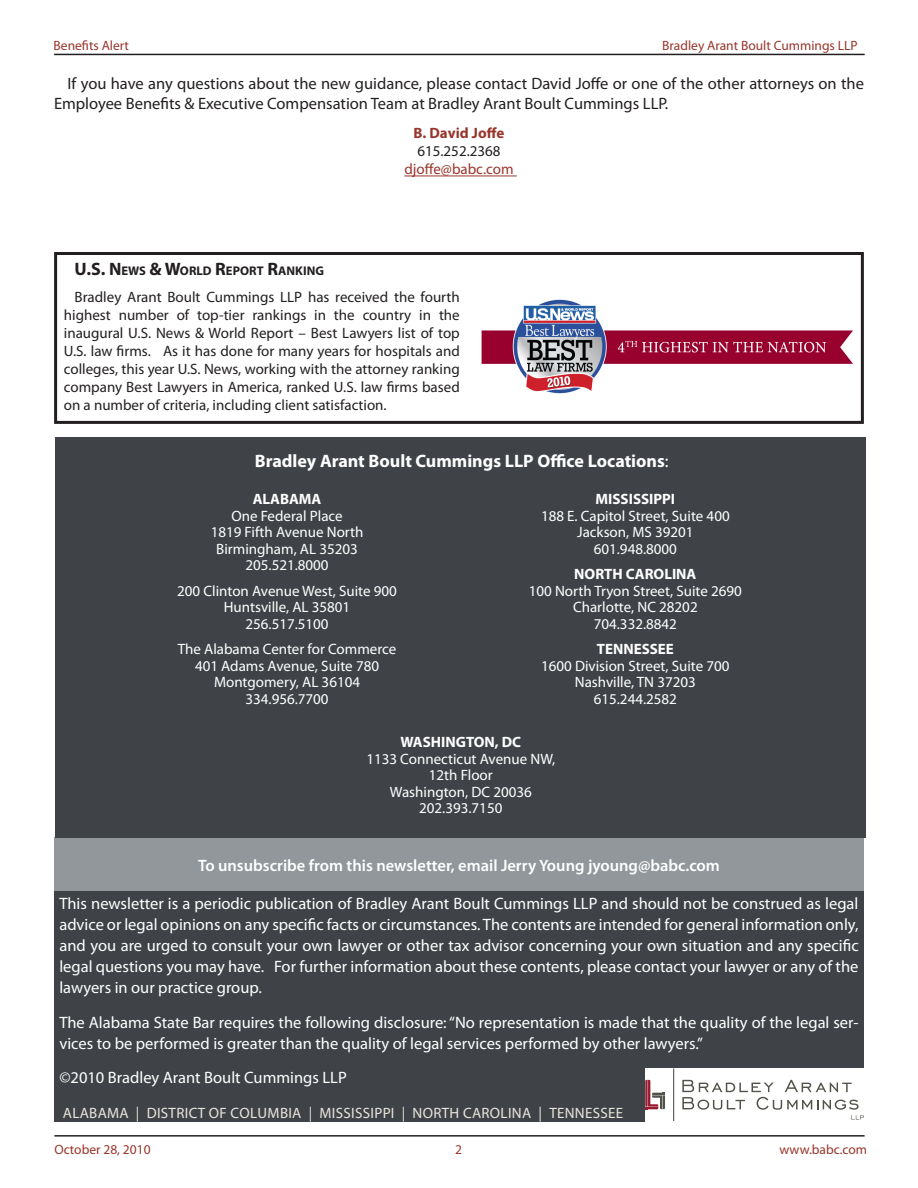
<style>
.page{position:relative;width:918px;height:1188px;background:#fff}
.page>*{position:absolute;margin:0;border:0;box-sizing:border-box;transform-origin:0 0}
.t1{font:700 18px "Myriad Pro";color:#fff}
.t2{font:16.5px/21px "Myriad Pro";color:#fff;text-align:justify}
.Body_Text{font:16.5px/19.5px "Myriad Pro";color:#231f20}
.t3{font:600 16.5px "Myriad Pro";color:#fff}
.t4{font:15px/16.5px "Myriad Pro";color:#fff;text-align:center}
.In_This_Issue__Artic{font:15px/18px "Myriad Pro";color:#231f20;text-align:justify}
.t5{font:15px "Myriad Pro";letter-spacing:.02em;color:#e9e5de}
.t6{font:700 15px "Myriad Pro";color:#fff}
.In_This_Issue__Artic-2{font:15px "Myriad Pro";color:#98352b}
.In_This_Issue__Artic-3{font:700 15px "Myriad Pro";color:#98352b}
.t7{font:13.5px "Myriad Pro";color:#98352b}
.t8{font:700 12.6px "Myriad Pro";color:#231f20}
.s1{font-size:18px}
.s2{font-weight:400}
</style>
<div class="page">
<hr style="left:54px;top:54px;width:811px;height:1px;background:#231f20">
<hr style="left:54px;top:1135px;width:811px;height:2px;background:#231f20">
<div style="left:54px;top:891px;width:810px;height:230px;background:#3f4347"></div>
<div style="left:645px;top:1068px;width:219px;height:53px;background:#fff"></div>
<svg style="left:682px;top:1080px;width:182px;height:40px"></svg>
<hr style="left:673px;top:1068px;width:1px;height:53px;background:#413f41">
<svg style="left:645px;top:1080px;width:20px;height:29px"></svg>
<div style="left:54px;top:838px;width:810px;height:53px;background:#91979a"></div>
<div style="left:54px;top:252px;width:810px;height:172px;border:3px solid #231f20"></div>
<img style="left:481px;top:300px;width:372px;height:93px">
<div style="left:55px;top:437px;width:810px;height:401px;background:#3f4347"></div>
<hr style="left:404px;top:176px;width:113px;height:1px;background:#98352b">
<p class="t7" style="left:54px;top:37px;width:77px">Benefits Alert</p>
<p class="t7" style="left:662px;top:37px;width:197px">Bradley Arant Boult Cummings LLP</p>
<p class="Body_Text" style="left:54px;top:74px;width:812px;text-indent:14px">If you have any questions about the new guidance, please contact David Joffe or one of the other attorneys on the<br>Employee Benefits &amp; Executive Compensation Team at Bradley Arant Boult Cummings LLP.</p>
<p class="In_This_Issue__Artic-3" style="left:414px;top:124px;width:92px">B. David Joffe</p>
<p class="In_This_Issue__Artic" style="left:417px;top:142px;width:85px">615.252.2368</p>
<p class="In_This_Issue__Artic-2" style="left:404px;top:160px;width:111px">djoffe@babc.com</p>
<p class="t8" style="left:75px;top:263px;width:251px"><span class="s1">U.S. N</span>EWS <span class="s1">&amp; W</span>ORLD <span class="s1">R</span>EPORT <span class="s1">R</span>ANKING</p>
<p class="In_This_Issue__Artic" style="left:64px;top:288px;width:397px;text-indent:11px">Bradley Arant Boult Cummings LLP has received the fourth highest number of top-tier rankings in the country in the inaugural U.S. News &amp; World Report – Best Lawyers list of top U.S. law firms. As it has done for many years for hospitals and colleges, this year U.S. News, working with the attorney ranking company Best Lawyers in America, ranked U.S. law firms based on a number of criteria, including client satisfaction.</p>
<p class="t1" style="left:255px;top:449px;width:415px">Bradley Arant Boult Cummings LLP Office Locations<span class="s2">:</span></p>
<p class="t6" style="left:253px;top:489px;width:70px">ALABAMA</p>
<p class="t4" style="left:231px;top:507px;width:113px">One Federal Place</p>
<p class="t4" style="left:211px;top:524px;width:154px">1819 Fifth Avenue North</p>
<p class="t4" style="left:216px;top:540px;width:143px">Birmingham, AL 35203</p>
<p class="t4" style="left:245px;top:557px;width:85px">205.521.8000</p>
<p class="t4" style="left:177px;top:582px;width:221px">200 Clinton Avenue West, Suite 900</p>
<p class="t4" style="left:224px;top:599px;width:128px">Huntsville, AL 35801</p>
<p class="t4" style="left:245px;top:615px;width:85px">256.517.5100</p>
<p class="t4" style="left:178px;top:641px;width:220px">The Alabama Center for Commerce</p>
<p class="t4" style="left:195px;top:657px;width:186px">401 Adams Avenue, Suite 780</p>
<p class="t4" style="left:214px;top:674px;width:148px">Montgomery, AL 36104</p>
<p class="t4" style="left:245px;top:690px;width:85px">334.956.7700</p>
<p class="t6" style="left:596px;top:489px;width:81px">MISSISSIPPI</p>
<p class="t4" style="left:541px;top:507px;width:190px">188 E. Capitol Street, Suite 400</p>
<p class="t4" style="left:577px;top:524px;width:118px">Jackson, MS 39201</p>
<p class="t4" style="left:594px;top:540px;width:85px">601.948.8000</p>
<p class="t6" style="left:574px;top:564px;width:124px">NORTH CAROLINA</p>
<p class="t4" style="left:529px;top:582px;width:215px">100 North Tryon Street, Suite 2690</p>
<p class="t4" style="left:573px;top:599px;width:126px">Charlotte, NC 28202</p>
<p class="t4" style="left:594px;top:615px;width:85px">704.332.8842</p>
<p class="t6" style="left:597px;top:639px;width:79px">TENNESSEE</p>
<p class="t4" style="left:541px;top:657px;width:190px">1600 Division Street, Suite 700</p>
<p class="t4" style="left:575px;top:674px;width:122px">Nashville, TN 37203</p>
<p class="t4" style="left:594px;top:690px;width:85px">615.244.2582</p>
<p class="t6" style="left:400px;top:733px;width:122px">WASHINGTON, DC</p>
<p class="t4" style="left:366px;top:750px;width:190px">1133 Connecticut Avenue NW,<br>12th Floor</p>
<p class="t4" style="left:390px;top:783px;width:143px">Washington, DC 20036</p>
<p class="t4" style="left:419px;top:800px;width:85px">202.393.7150</p>
<p class="t3" style="left:198px;top:855px;width:523px">To unsubscribe from this newsletter, email Jerry Young jyoung@babc.com</p>
<p class="t2" style="left:59px;top:893px;width:801px">This newsletter is a periodic publication of Bradley Arant Boult Cummings LLP and should not be construed as legal advice or legal opinions on any specific facts or circumstances. The contents are intended for general information only, and you are urged to consult your own lawyer or other tax advisor concerning your own situation and any specific legal questions you may have. For further information about these contents, please contact your lawyer or any of the lawyers in our practice group.</p>
<p class="t2" style="left:59px;top:1011px;width:801px">The Alabama State Bar requires the following disclosure: “No representation is made that the quality of the legal ser&shy;vices to be performed is greater than the quality of legal services performed by other lawyers.”</p>
<p class="t2" style="left:59px;top:1067px;width:289px">©2010 Bradley Arant Boult Cummings LLP</p>
<p class="t5" style="left:63px;top:1103px;width:562px">ALABAMA | DISTRICT OF COLUMBIA | MISSISSIPPI | NORTH CAROLINA | TENNESSEE</p>
<p class="t7" style="left:54px;top:1142px;width:98px">October 28, 2010</p>
<p class="t7" style="left:455px;top:1142px;width:8px">2</p>
<p class="t7" style="left:780px;top:1142px;width:89px">www.babc.com</p>
</div>
